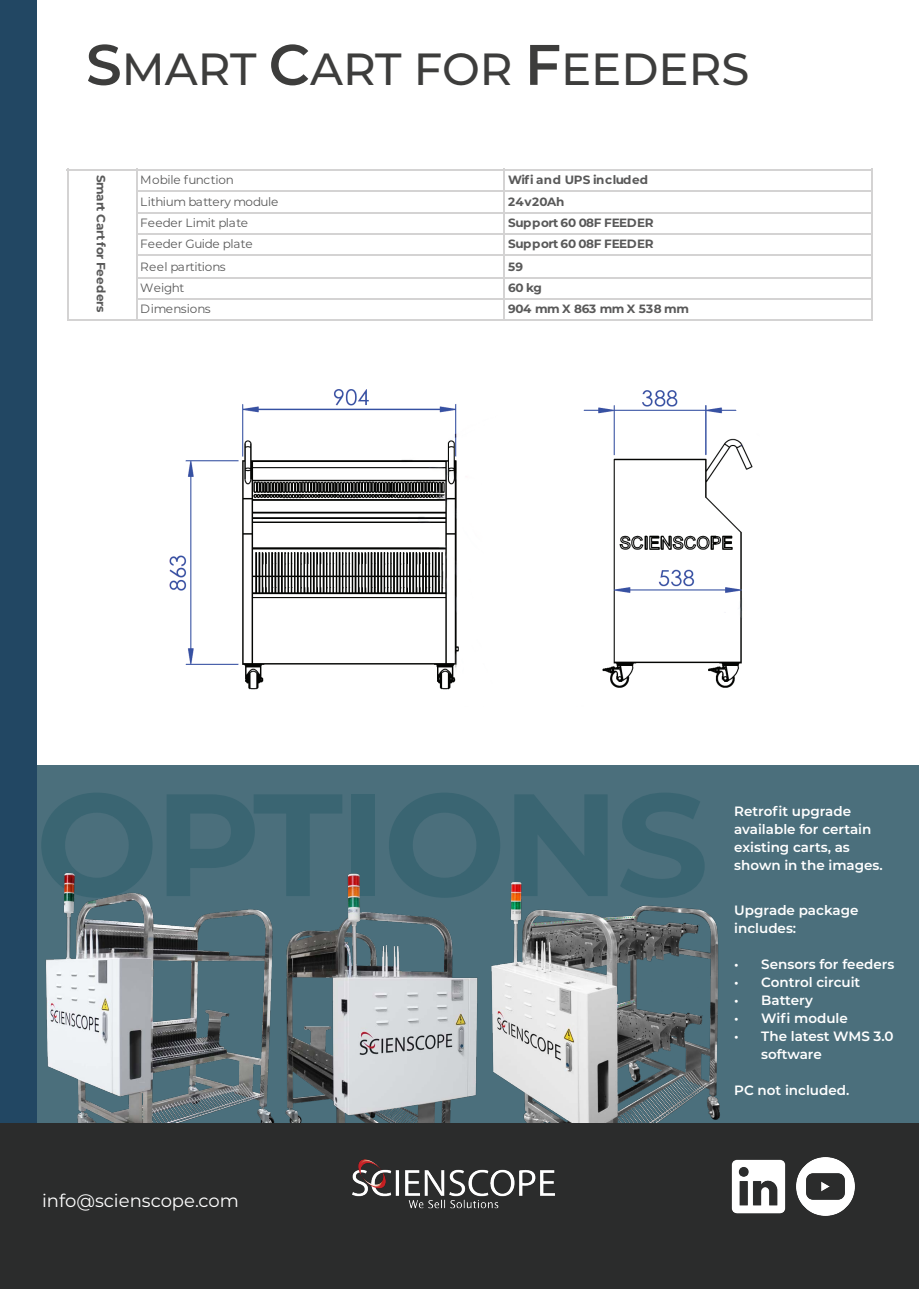
<style>
.page{position:relative;width:919px;height:1289px;background:#fff}
.page>*{position:absolute;margin:0;border:0;box-sizing:border-box;transform-origin:0 0}
.t1{font:500 45px "Montserrat";color:#3d3d3c}
.t2{font:18px "Montserrat";color:#fff}
.t3{font:600 13.5px/18px "Montserrat";color:#fff}
.t4{font:12px "Montserrat";letter-spacing:-.02em;color:#595959}
.t5{font:700 12px "Montserrat";letter-spacing:-.015em;color:#595959}
.t6{font:700 12px "Montserrat";letter-spacing:-.035em;color:#595959}
.t7{font:700 12px "Montserrat";letter-spacing:.03em;color:#595959}
.s1{font-weight:600;font-size:57px}
</style>
<div class="page">
<div style="left:0;top:765px;width:918px;height:365px;background:#4b6f7c"></div>
<svg style="left:51px;top:793px;width:92px;height:22px"></svg>
<svg style="left:167px;top:794px;width:175px;height:21px"></svg>
<div style="left:351px;top:794px;width:24px;height:102px;background:#3a6572"></div>
<svg style="left:389px;top:793px;width:111px;height:49px"></svg>
<svg style="left:514px;top:794px;width:93px;height:75px"></svg>
<svg style="left:622px;top:793px;width:82px;height:76px"></svg>
<img style="left:311px;top:842px;width:189px;height:281px">
<img style="left:41px;top:815px;width:270px;height:308px">
<img style="left:482px;top:869px;width:238px;height:254px">
<div style="left:0;top:0;width:37px;height:1288px;background:#224763"></div>
<div style="left:0;top:1123px;width:918px;height:165px;background:#2b2c2c"></div>
<img style="left:731px;top:1159px;width:55px;height:55px">
<img style="left:796px;top:1157px;width:59px;height:59px">
<img style="left:352px;top:1159px;width:203px;height:50px">
<img style="left:169px;top:389px;width:584px;height:301px">
<hr style="left:67px;top:169px;width:1px;height:151px;background:#d4d3d3">
<hr style="left:136px;top:169px;width:1px;height:151px;background:#d4d3d3">
<hr style="left:503px;top:169px;width:2px;height:151px;background:#d4d3d3">
<hr style="left:871px;top:169px;width:1px;height:151px;background:#d4d3d3">
<hr style="left:67px;top:169px;width:805px;height:1px;background:#d4d3d3">
<hr style="left:137px;top:190px;width:735px;height:1px;background:#d4d3d3">
<hr style="left:137px;top:212px;width:735px;height:2px;background:#d4d3d3">
<hr style="left:137px;top:233px;width:735px;height:2px;background:#d4d3d3">
<hr style="left:137px;top:254px;width:735px;height:2px;background:#d4d3d3">
<hr style="left:137px;top:277px;width:735px;height:1px;background:#d4d3d3">
<hr style="left:137px;top:298px;width:735px;height:1px;background:#d4d3d3">
<hr style="left:67px;top:319px;width:805px;height:1px;background:#d4d3d3">
<h1 class="t1" style="left:86px;top:37px;width:665px"><span class="s1">S</span>MART <span class="s1">C</span>ART FOR <span class="s1">F</span>EEDERS</h1>
<p class="t5" style="left:110px;top:175px;width:139px;rotate:90deg">Smart Cart for Feeders</p>
<p class="t4" style="left:140px;top:171px;width:95px">Mobile function</p>
<p class="t5" style="left:508px;top:171px;width:141px">Wifi and UPS included</p>
<p class="t4" style="left:140px;top:194px;width:139px">Lithium battery module</p>
<p class="t7" style="left:508px;top:193px;width:58px">24v20Ah</p>
<p class="t4" style="left:140px;top:215px;width:109px">Feeder Limit plate</p>
<p class="t5" style="left:508px;top:214px;width:147px">Support 60 08F FEEDER</p>
<p class="t4" style="left:140px;top:236px;width:114px">Feeder Guide plate</p>
<p class="t5" style="left:508px;top:235px;width:147px">Support 60 08F FEEDER</p>
<p class="t4" style="left:140px;top:258px;width:87px">Reel partitions</p>
<p class="t5" style="left:508px;top:258px;width:17px">59</p>
<p class="t4" style="left:140px;top:279px;width:45px">Weight</p>
<p class="t5" style="left:508px;top:279px;width:35px">60 kg</p>
<p class="t4" style="left:140px;top:300px;width:72px">Dimensions</p>
<p class="t6" style="left:508px;top:300px;width:182px">904 mm X 863 mm X 538 mm</p>
<h2 class="t2" style="left:42px;top:1187px;width:198px">info@scienscope.com</h2>
<p class="t3" style="left:734px;top:801px;width:150px">Retrofit upgrade available for certain existing carts, as shown in the images.</p>
<p class="t3" style="left:734px;top:900px;width:126px">Upgrade package includes:</p>
<p class="t3" style="left:734px;top:954px;width:162px">• Sensors for feeders</p>
<p class="t3" style="left:734px;top:972px;width:128px">• Control circuit</p>
<p class="t3" style="left:734px;top:990px;width:80px">• Battery</p>
<p class="t3" style="left:734px;top:1008px;width:115px">• Wifi module</p>
<p class="t3" style="left:761px;top:1026px;width:134px;text-indent:-27px">• The latest WMS 3.0 software</p>
<p class="t3" style="left:734px;top:1080px;width:117px">PC not included.</p>
</div>
